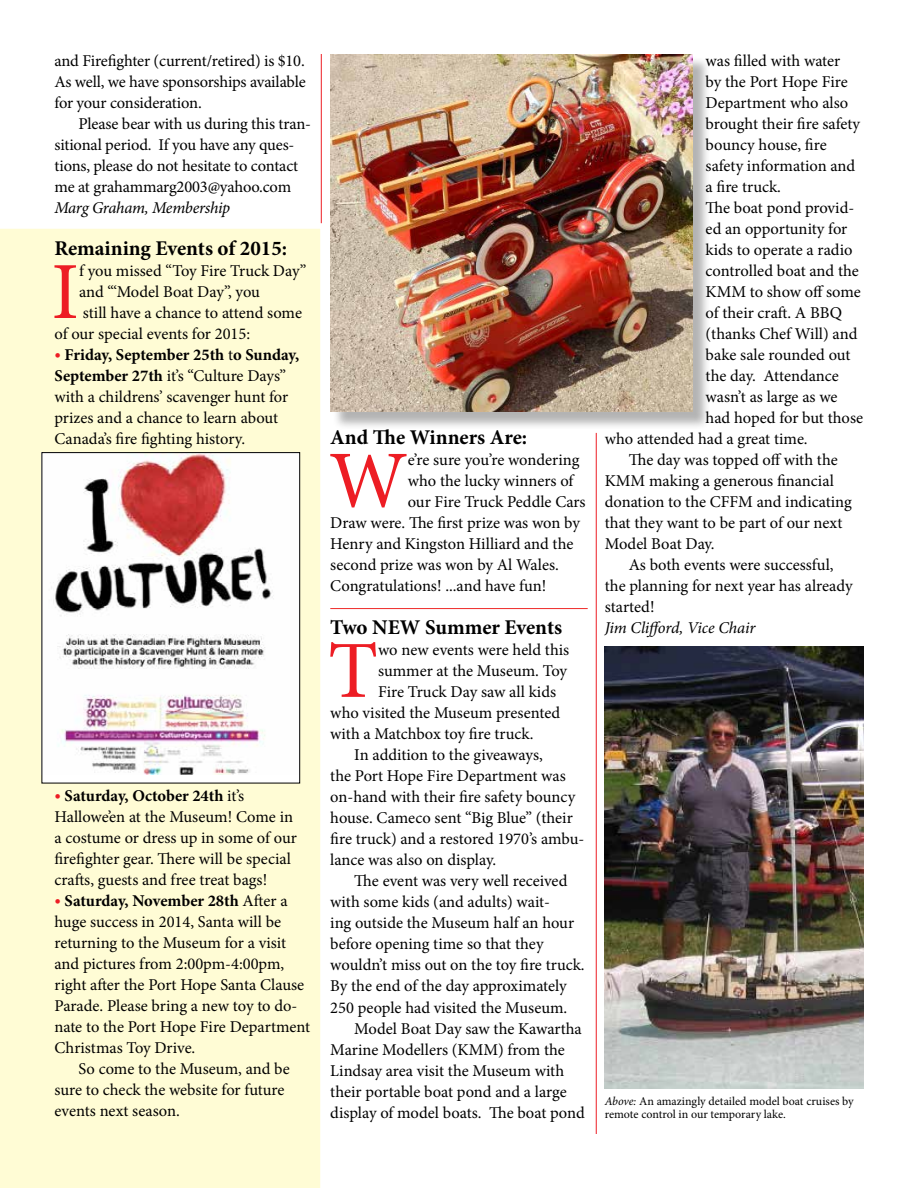
<style>
.page{position:relative;width:918px;height:1188px;background:#fff}
.page>*{position:absolute;margin:0;border:0;box-sizing:border-box;transform-origin:0 0}
.t1{font:81.15px "Minion Pro";color:#ed1d24}
.t2{font:700 21px "Minion Pro";letter-spacing:-.005em;color:#000}
.t3{font:16.5px/21px "Minion Pro";letter-spacing:-.005em;color:#000}
.t4{font:italic 16.5px "Minion Pro";letter-spacing:-.015em;color:#000}
.t5{font:12px/13.5px "Minion Pro";color:#000}
.s1{font-weight:700;color:#ed1d24}
.s2{font-weight:700}
.s3{font-style:italic}
</style>
<div class="page">
<div style="left:0;top:228px;width:321px;height:960px;background:#fffcd5"></div>
<hr style="left:321px;top:54px;width:1px;height:169px;background:#ed1d24">
<hr style="left:596px;top:433px;width:1px;height:701px;background:#ed1d24">
<hr style="left:330px;top:608px;width:258px;height:1px;background:#ee2a28">
<div style="left:333px;top:56px;width:378px;height:374px;background:#000;opacity:.3"></div>
<img style="left:330px;top:54px;width:363px;height:358px">
<div style="left:42px;top:453px;width:258px;height:330px;background:#fff"></div>
<img style="left:51px;top:454px;width:222px;height:320px">
<div style="left:42px;top:452px;width:258px;height:331px;border:1px solid #000"></div>
<img style="left:605px;top:647px;width:259px;height:442px">
<p class="t3" style="left:54px;top:50px;width:253px;text-align:justify">and Firefighter (current/retired) is $10.<br>As well, we have sponsorships available for your consideration.</p>
<p class="t3" style="left:54px;top:113px;width:258px;text-indent:24px">Please bear with us during this tran&shy;sitional period. If you have any ques&shy;tions, please do not hesitate to contact me at grahammarg2003@yahoo.com</p>
<p class="t4" style="left:54px;top:196px;width:177px">Marg Graham, Membership</p>
<p class="t2" style="left:54px;top:233px;width:234px">Remaining Events of 2015:</p>
<h1 class="t1" style="left:51px;top:238px;width:29px">I</h1>
<p class="t3" style="left:79px;top:260px;width:229px">f you missed “Toy Fire Truck Day”</p>
<p class="t3" style="left:79px;top:281px;width:182px">and “‘Model Boat Day”, you</p>
<p class="t3" style="left:83px;top:302px;width:221px">still have a chance to attend some</p>
<p class="t3" style="left:54px;top:323px;width:197px">of our special events for 2015:</p>
<p class="t3" style="left:54px;top:344px;width:246px"><span class="s1">•</span> <span class="s2">Friday, September 25th</span> t<span class="s2">o Sunday, September 27th</span> it’s “Culture Days” with a childrens’ scavenger hunt for prizes and a chance to learn about Canada’s fire fighting history.</p>
<p class="t3" style="left:54px;top:785px;width:244px"><span class="s1">•</span> <span class="s2">Saturday, October 24th</span> it’s Hallowe’en at the Museum! Come in a costume or dress up in some of our firefighter gear. There will be special crafts, guests and free treat bags!</p>
<p class="t3" style="left:54px;top:890px;width:257px"><span class="s1">•</span> <span class="s2">Saturday, November 28th</span> After a huge success in 2014, Santa will be returning to the Museum for a visit and pictures from 2:00pm-4:00pm, right after the Port Hope Santa Clause Parade. Please bring a new toy to do&shy;nate to the Port Hope Fire Department Christmas Toy Drive.</p>
<p class="t3" style="left:54px;top:1058px;width:237px;text-indent:24px">So come to the Museum, and be sure to check the website for future events next season.</p>
<p class="t2" style="left:330px;top:422px;width:198px">And The Winners Are:</p>
<h1 class="t1" style="left:329px;top:426px;width:80px">W</h1>
<p class="t3" style="left:408px;top:449px;width:173px">e’re sure you’re wondering</p>
<p class="t3" style="left:408px;top:470px;width:167px">who the lucky winners of</p>
<p class="t3" style="left:408px;top:491px;width:179px">our Fire Truck Peddle Cars</p>
<p class="t3" style="left:330px;top:512px;width:251px">Draw were. The first prize was won by</p>
<p class="t3" style="left:330px;top:533px;width:245px">Henry and Kingston Hilliard and the</p>
<p class="t3" style="left:330px;top:554px;width:230px">second prize was won by Al Wales.</p>
<p class="t3" style="left:330px;top:575px;width:218px">Congratulations! ...and have fun!</p>
<p class="t2" style="left:330px;top:612px;width:233px">Two NEW Summer Events</p>
<h1 class="t1" style="left:328px;top:617px;width:52px">T</h1>
<p class="t3" style="left:378px;top:639px;width:193px">wo new events were held this</p>
<p class="t3" style="left:378px;top:660px;width:191px">summer at the Museum. Toy</p>
<p class="t3" style="left:378px;top:681px;width:180px">Fire Truck Day saw all kids</p>
<p class="t3" style="left:330px;top:702px;width:231px">who visited the Museum presented</p>
<p class="t3" style="left:330px;top:723px;width:205px">with a Matchbox toy fire truck.</p>
<p class="t3" style="left:354px;top:744px;width:190px">In addition to the giveaways,</p>
<p class="t3" style="left:330px;top:765px;width:237px">the Port Hope Fire Department was</p>
<p class="t3" style="left:330px;top:786px;width:247px">on-hand with their fire safety bouncy</p>
<p class="t3" style="left:330px;top:807px;width:244px">house. Cameco sent “Big Blue” (their</p>
<p class="t3" style="left:330px;top:828px;width:256px">fire truck) and a restored 1970’s ambu-</p>
<p class="t3" style="left:330px;top:849px;width:167px">lance was also on display.</p>
<p class="t3" style="left:354px;top:870px;width:215px">The event was very well received</p>
<p class="t3" style="left:330px;top:891px;width:221px">with some kids (and adults) wait-</p>
<p class="t3" style="left:330px;top:912px;width:245px">ing outside the Museum half an hour</p>
<p class="t3" style="left:330px;top:933px;width:215px">before opening time so that they</p>
<p class="t3" style="left:330px;top:954px;width:256px">wouldn’t miss out on the toy fire truck.</p>
<p class="t3" style="left:330px;top:975px;width:238px">By the end of the day approximately</p>
<p class="t3" style="left:330px;top:997px;width:239px">250 people had visited the Museum.</p>
<p class="t3" style="left:354px;top:1018px;width:229px">Model Boat Day saw the Kawartha</p>
<p class="t3" style="left:330px;top:1039px;width:236px">Marine Modellers (KMM) from the</p>
<p class="t3" style="left:330px;top:1060px;width:235px">Lindsay area visit the Museum with</p>
<p class="t3" style="left:330px;top:1081px;width:238px">their portable boat pond and a large</p>
<p class="t3" style="left:330px;top:1102px;width:256px">display of model boats. The boat pond</p>
<p class="t3" style="left:706px;top:50px;width:136px">was filled with water</p>
<p class="t3" style="left:706px;top:71px;width:144px">by the Port Hope Fire</p>
<p class="t3" style="left:706px;top:92px;width:144px">Department who also</p>
<p class="t3" style="left:706px;top:113px;width:156px">brought their fire safety</p>
<p class="t3" style="left:706px;top:134px;width:123px">bouncy house, fire</p>
<p class="t3" style="left:706px;top:155px;width:151px">safety information and</p>
<p class="t3" style="left:706px;top:176px;width:77px">a fire truck.</p>
<p class="t3" style="left:706px;top:197px;width:150px">The boat pond provid-</p>
<p class="t3" style="left:706px;top:218px;width:143px">ed an opportunity for</p>
<p class="t3" style="left:706px;top:239px;width:148px">kids to operate a radio</p>
<p class="t3" style="left:706px;top:260px;width:155px">controlled boat and the</p>
<p class="t3" style="left:706px;top:281px;width:157px">KMM to show off some</p>
<p class="t3" style="left:706px;top:302px;width:138px">of their craft. A BBQ</p>
<p class="t3" style="left:706px;top:323px;width:153px">(thanks Chef Will) and</p>
<p class="t3" style="left:706px;top:344px;width:146px">bake sale rounded out</p>
<p class="t3" style="left:706px;top:365px;width:135px">the day. Attendance</p>
<p class="t3" style="left:706px;top:386px;width:133px">wasn’t as large as we</p>
<p class="t3" style="left:706px;top:407px;width:159px">had hoped for but those</p>
<p class="t3" style="left:605px;top:428px;width:204px">who attended had a great time.</p>
<p class="t3" style="left:629px;top:449px;width:211px">The day was topped off with the</p>
<p class="t3" style="left:605px;top:470px;width:231px">KMM making a generous financial</p>
<p class="t3" style="left:605px;top:491px;width:249px">donation to the CFFM and indicating</p>
<p class="t3" style="left:605px;top:512px;width:239px">that they want to be part of our next</p>
<p class="t3" style="left:605px;top:533px;width:111px">Model Boat Day.</p>
<p class="t3" style="left:629px;top:554px;width:206px">As both events were successful,</p>
<p class="t3" style="left:605px;top:575px;width:249px">the planning for next year has already</p>
<p class="t3" style="left:605px;top:596px;width:51px">started!</p>
<p class="t4" style="left:605px;top:617px;width:152px">Jim Clifford, Vice Chair</p>
<p class="t5" style="left:605px;top:1094px;width:250px"><span class="s3">Above:</span> An amazingly detailed model boat cruises by remote control in our temporary lake.</p>
</div>
